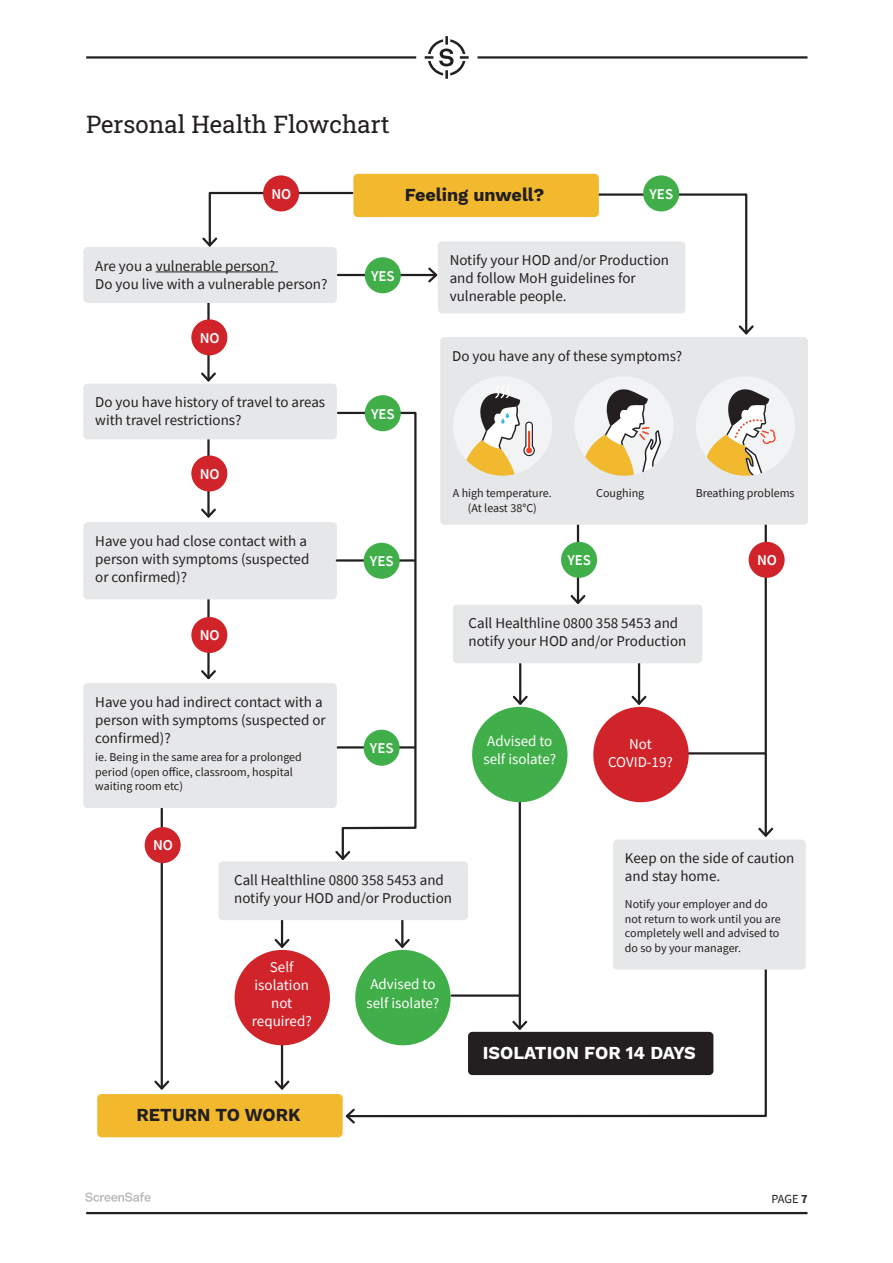
<style>
.page{position:relative;width:893px;height:1263px;background:#fff}
.page>*{position:absolute;margin:0;border:0;box-sizing:border-box;transform-origin:0 0}
.Page_Title{font:24px "Roboto Slab";color:#231f20}
.Body{font:700 18px "Work Sans";color:#fff}
.Subheading{font:700 18px "Work Sans";color:#231f20}
.Body-2{font:700 18px "Work Sans";color:#231f20}
.Body-3{font:15px/18px "Source Sans Pro";color:#231f20}
.Body-4{font:15px/18px "Source Sans Pro";color:#fff;text-align:center}
.Body-5{font:600 15px "Source Sans Pro";color:#fff}
.t1{font:12.3px "Source Sans Pro";color:#231f20}
.Body-6{font:12px/14.4px "Source Sans Pro";color:#231f20}
.s1{font-weight:700}
</style>
<div class="page">
<svg style="left:425px;top:36px;width:44px;height:43px"></svg>
<hr style="left:477px;top:56px;width:330px;height:3px;background:#231f20">
<hr style="left:86px;top:56px;width:330px;height:3px;background:#231f20">
<svg style="left:85px;top:1192px;width:66px;height:10px"></svg>
<hr style="left:86px;top:1212px;width:721px;height:2px;background:#231f20">
<hr style="left:638px;top:658px;width:2px;height:46px;background:#231f20">
<svg style="left:631px;top:694px;width:16px;height:13px"></svg>
<hr style="left:519px;top:658px;width:2px;height:46px;background:#231f20">
<svg style="left:512px;top:694px;width:16px;height:13px"></svg>
<div style="left:453px;top:604px;width:249px;height:59px;background:#e6e7e9;border-radius:4px"></div>
<hr style="left:765px;top:524px;width:2px;height:312px;background:#231f20">
<svg style="left:758px;top:826px;width:16px;height:11px"></svg>
<svg style="left:355px;top:958px;width:413px;height:160px"></svg>
<svg style="left:345px;top:1106px;width:12px;height:18px"></svg>
<hr style="left:685px;top:752px;width:80px;height:2px;background:#231f20">
<hr style="left:519px;top:798px;width:2px;height:231px;background:#231f20">
<svg style="left:510px;top:1019px;width:19px;height:13px"></svg>
<hr style="left:577px;top:524px;width:2px;height:79px;background:#231f20">
<svg style="left:568px;top:593px;width:19px;height:12px"></svg>
<div style="left:561px;top:542px;width:36px;height:36px;background:#40ae49;border-radius:50%"></div>
<hr style="left:281px;top:1026px;width:2px;height:62px;background:#231f20">
<svg style="left:274px;top:1078px;width:16px;height:12px"></svg>
<div style="left:355px;top:950px;width:96px;height:95px;background:#40ae49;border-radius:50%"></div>
<hr style="left:401px;top:901px;width:2px;height:46px;background:#231f20">
<svg style="left:395px;top:937px;width:15px;height:13px"></svg>
<hr style="left:281px;top:901px;width:2px;height:46px;background:#231f20">
<svg style="left:274px;top:937px;width:16px;height:13px"></svg>
<hr style="left:207px;top:301px;width:3px;height:79px;background:#231f20">
<svg style="left:199px;top:370px;width:19px;height:14px"></svg>
<div style="left:191px;top:319px;width:36px;height:36px;background:#d1232a;border-radius:50%"></div>
<hr style="left:207px;top:438px;width:3px;height:78px;background:#231f20">
<svg style="left:201px;top:506px;width:15px;height:12px"></svg>
<div style="left:191px;top:455px;width:36px;height:36px;background:#d1232a;border-radius:50%"></div>
<hr style="left:207px;top:599px;width:3px;height:79px;background:#231f20">
<svg style="left:201px;top:668px;width:15px;height:12px"></svg>
<div style="left:191px;top:617px;width:36px;height:36px;background:#d1232a;border-radius:50%"></div>
<svg style="left:597px;top:192px;width:157px;height:143px"></svg>
<div style="left:353px;top:174px;width:246px;height:43px;background:#f2b92f;border-radius:4px"></div>
<div style="left:235px;top:950px;width:95px;height:95px;background:#d1232a;border-radius:50%"></div>
<div style="left:83px;top:247px;width:254px;height:56px;background:#e6e7e9;border-radius:4px"></div>
<hr style="left:156px;top:272px;width:122px;height:1px;background:#231f20">
<svg style="left:202px;top:191px;width:153px;height:57px"></svg>
<div style="left:643px;top:175px;width:36px;height:36px;background:#40ae49;border-radius:50%"></div>
<div style="left:263px;top:175px;width:36px;height:36px;background:#d1232a;border-radius:50%"></div>
<hr style="left:338px;top:274px;width:98px;height:2px;background:#231f20">
<svg style="left:426px;top:267px;width:12px;height:16px"></svg>
<div style="left:365px;top:257px;width:36px;height:36px;background:#40ae49;border-radius:50%"></div>
<div style="left:438px;top:241px;width:247px;height:72px;background:#e6e7e9;border-radius:4px"></div>
<div style="left:83px;top:384px;width:254px;height:55px;background:#e6e7e9;border-radius:4px"></div>
<svg style="left:335px;top:411px;width:82px;height:449px"></svg>
<div style="left:365px;top:395px;width:36px;height:36px;background:#40ae49;border-radius:50%"></div>
<div style="left:83px;top:522px;width:254px;height:77px;background:#e6e7e9;border-radius:4px"></div>
<hr style="left:161px;top:787px;width:2px;height:301px;background:#231f20">
<svg style="left:154px;top:1078px;width:16px;height:12px"></svg>
<div style="left:145px;top:827px;width:36px;height:36px;background:#d1232a;border-radius:50%"></div>
<hr style="left:337px;top:559px;width:77px;height:3px;background:#231f20">
<div style="left:364px;top:543px;width:36px;height:36px;background:#40ae49;border-radius:50%"></div>
<hr style="left:337px;top:746px;width:77px;height:2px;background:#231f20">
<div style="left:364px;top:730px;width:36px;height:36px;background:#40ae49;border-radius:50%"></div>
<div style="left:83px;top:683px;width:254px;height:125px;background:#e6e7e9;border-radius:4px"></div>
<div style="left:219px;top:861px;width:249px;height:59px;background:#e6e7e9;border-radius:4px"></div>
<div style="left:97px;top:1094px;width:246px;height:43px;background:#f2b92f;border-radius:4px"></div>
<div style="left:440px;top:337px;width:368px;height:188px;background:#e6e7e9;border-radius:4px"></div>
<svg style="left:453px;top:377px;width:99px;height:99px"></svg>
<svg style="left:575px;top:377px;width:98px;height:99px"></svg>
<svg style="left:696px;top:377px;width:99px;height:99px"></svg>
<div style="left:472px;top:707px;width:95px;height:95px;background:#40ae49;border-radius:50%"></div>
<div style="left:749px;top:542px;width:36px;height:36px;background:#d1232a;border-radius:50%"></div>
<div style="left:593px;top:707px;width:96px;height:95px;background:#d1232a;border-radius:50%"></div>
<div style="left:468px;top:1032px;width:245px;height:43px;background:#231f20;border-radius:4px"></div>
<hr style="left:452px;top:994px;width:67px;height:3px;background:#231f20">
<div style="left:613px;top:840px;width:193px;height:129px;background:#e6e7e9;border-radius:4px"></div>
<p class="Page_Title" style="left:86px;top:108px;width:305px">Personal Health Flowchart</p>
<p class="Body-5" style="left:271px;top:184px;width:21px">NO</p>
<p class="Subheading" style="left:405px;top:181px;width:141px">Feeling unwell?</p>
<p class="Body-5" style="left:649px;top:184px;width:25px">YES</p>
<p class="Body-3" style="left:95px;top:257px;width:234px">Are you a vulnerable person?<br>Do you live with a vulnerable person?</p>
<p class="Body-5" style="left:200px;top:328px;width:21px">NO</p>
<p class="Body-3" style="left:95px;top:393px;width:231px">Do you have history of travel to areas with travel restrictions?</p>
<p class="Body-5" style="left:200px;top:464px;width:21px">NO</p>
<p class="Body-3" style="left:95px;top:532px;width:216px">Have you had close contact with a person with symptoms (suspected or confirmed)?</p>
<p class="Body-5" style="left:200px;top:625px;width:21px">NO</p>
<p class="Body-3" style="left:95px;top:693px;width:232px">Have you had indirect contact with a person with symptoms (suspected or confirmed)?</p>
<p class="Body-6" style="left:95px;top:750px;width:208px">ie. Being in the same area for a prolonged period (open office, classroom, hospital waiting room etc)</p>
<p class="Body-5" style="left:371px;top:266px;width:25px">YES</p>
<p class="Body-5" style="left:371px;top:404px;width:25px">YES</p>
<p class="Body-5" style="left:370px;top:551px;width:25px">YES</p>
<p class="Body-5" style="left:370px;top:738px;width:25px">YES</p>
<p class="Body-3" style="left:450px;top:251px;width:221px">Notify your HOD and/or Production and follow MoH guidelines for vulnerable people.</p>
<p class="Body-3" style="left:452px;top:347px;width:232px">Do you have any of these symptoms?</p>
<p class="Body-6" style="left:453px;top:486px;width:100px;text-align:center">A high temperature. (At least 38°C)</p>
<p class="Body-6" style="left:596px;top:486px;width:50px">Coughing</p>
<p class="Body-6" style="left:696px;top:486px;width:100px">Breathing problems</p>
<p class="Body-5" style="left:567px;top:550px;width:25px">YES</p>
<p class="Body-3" style="left:469px;top:614px;width:219px">Call Healthline 0800 358 5453 and notify your HOD and/or Production</p>
<p class="Body-4" style="left:483px;top:732px;width:74px;text-align:left">Advised to self isolate?</p>
<p class="Body-4" style="left:608px;top:734px;width:66px">Not<br>COVID-19?</p>
<p class="Body-5" style="left:757px;top:550px;width:21px">NO</p>
<p class="Body-5" style="left:153px;top:836px;width:21px">NO</p>
<p class="Body-3" style="left:234px;top:871px;width:219px">Call Healthline 0800 358 5453 and notify your HOD and/or Production</p>
<p class="Body-4" style="left:252px;top:957px;width:61px">Self isolation not required?</p>
<p class="Body-4" style="left:367px;top:975px;width:74px;text-align:left">Advised to self isolate?</p>
<p class="Body-2" style="left:137px;top:1101px;width:166px">RETURN TO WORK</p>
<p class="Body-3" style="left:625px;top:849px;width:171px">Keep on the side of caution and stay home.</p>
<p class="Body-6" style="left:625px;top:897px;width:157px">Notify your employer and do not return to work until you are completely well and advised to do so by your manager.</p>
<p class="Body" style="left:483px;top:1039px;width:214px">ISOLATION FOR 14 DAYS</p>
<p class="t1" style="left:771px;top:1191px;width:38px">PAGE <span class="s1">7</span></p>
</div>
